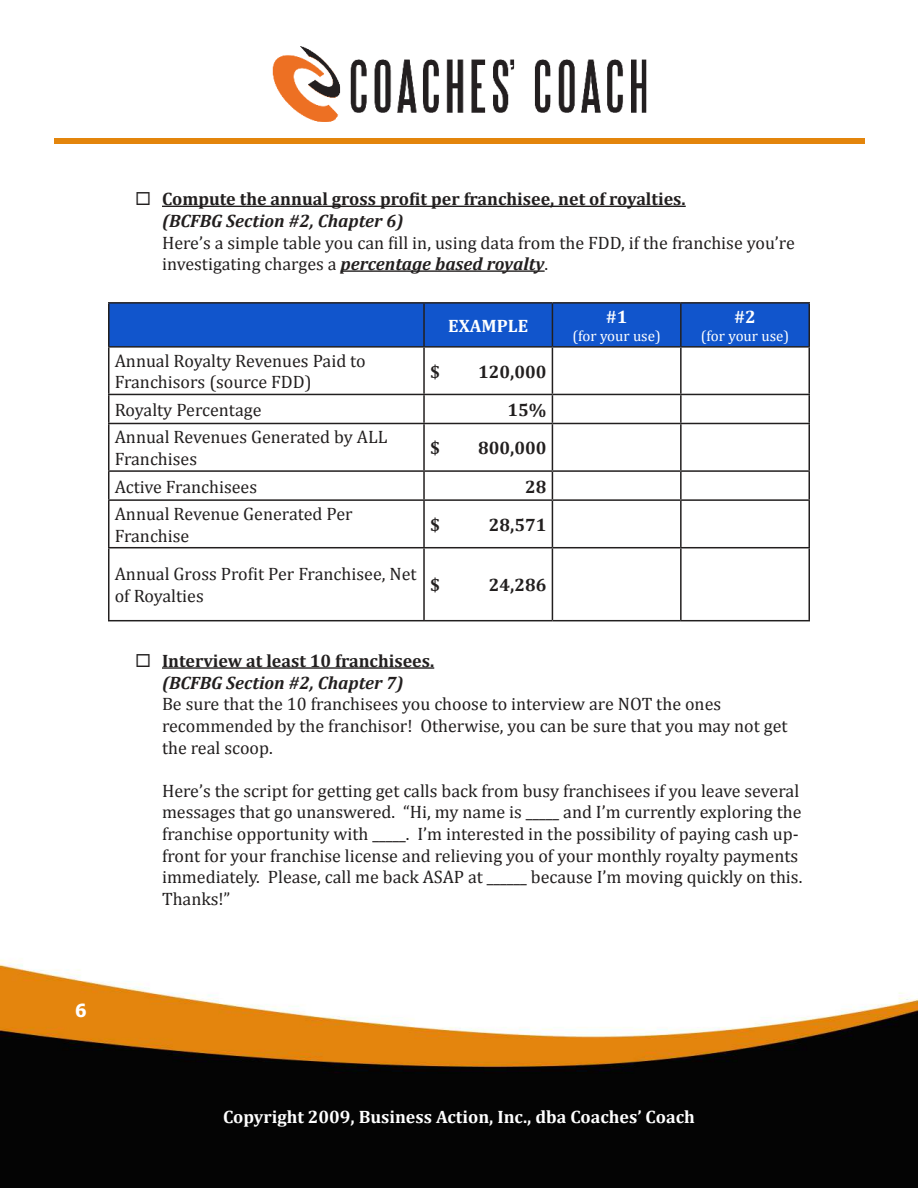
<style>
.page{position:relative;width:918px;height:1188px;background:#fff}
.page>*{position:absolute;margin:0;border:0;box-sizing:border-box;transform-origin:0 0}
.t1{font:18px/21.6px "Cambria";color:#221f1f}
.t2{font:700 18px/21.6px "Cambria";color:#221f1f}
.t3{font:700 18px "Cambria";color:#fff}
.t4{font:700 18px "Tahoma";color:#fff}
.t5{font:15px "Cambria";color:#fff}
.s1{font-style:italic}
.s2{font-weight:700;font-style:italic}
</style>
<div class="page">
<img style="left:0;top:138px;width:918px;height:1050px">
<div style="left:54px;top:138px;width:810px;height:5px;background:#e3850c"></div>
<img style="left:233px;top:46px;width:501px;height:122px">
<hr style="left:162px;top:206px;width:524px;height:1px;background:#221f1f">
<hr style="left:341px;top:270px;width:204px;height:2px;background:#221f1f">
<div style="left:110px;top:304px;width:699px;height:42px;background:#15c"></div>
<hr style="left:108px;top:302px;width:316px;height:2px;background:#221f1f">
<hr style="left:108px;top:304px;width:2px;height:42px;background:#221f1f">
<hr style="left:424px;top:302px;width:128px;height:2px;background:#221f1f">
<hr style="left:423px;top:304px;width:2px;height:42px;background:#221f1f">
<hr style="left:552px;top:302px;width:129px;height:2px;background:#221f1f">
<hr style="left:552px;top:304px;width:1px;height:42px;background:#221f1f">
<hr style="left:681px;top:302px;width:129px;height:2px;background:#221f1f">
<hr style="left:680px;top:304px;width:2px;height:42px;background:#221f1f">
<hr style="left:809px;top:304px;width:1px;height:42px;background:#221f1f">
<hr style="left:108px;top:346px;width:316px;height:2px;background:#221f1f">
<hr style="left:108px;top:348px;width:2px;height:46px;background:#221f1f">
<hr style="left:424px;top:346px;width:128px;height:2px;background:#221f1f">
<hr style="left:423px;top:348px;width:2px;height:46px;background:#221f1f">
<hr style="left:552px;top:346px;width:129px;height:2px;background:#221f1f">
<hr style="left:552px;top:348px;width:1px;height:46px;background:#221f1f">
<hr style="left:681px;top:346px;width:129px;height:2px;background:#221f1f">
<hr style="left:680px;top:348px;width:2px;height:46px;background:#221f1f">
<hr style="left:809px;top:348px;width:1px;height:46px;background:#221f1f">
<hr style="left:108px;top:394px;width:316px;height:1px;background:#221f1f">
<hr style="left:108px;top:395px;width:2px;height:28px;background:#221f1f">
<hr style="left:424px;top:394px;width:128px;height:1px;background:#221f1f">
<hr style="left:423px;top:395px;width:2px;height:28px;background:#221f1f">
<hr style="left:552px;top:394px;width:129px;height:1px;background:#221f1f">
<svg style="left:552px;top:395px;width:1px;height:28px"></svg>
<hr style="left:681px;top:394px;width:129px;height:1px;background:#221f1f">
<hr style="left:680px;top:395px;width:2px;height:28px;background:#221f1f">
<svg style="left:809px;top:395px;width:1px;height:28px"></svg>
<hr style="left:108px;top:423px;width:316px;height:1px;background:#221f1f">
<hr style="left:108px;top:424px;width:2px;height:46px;background:#221f1f">
<hr style="left:424px;top:423px;width:128px;height:1px;background:#221f1f">
<hr style="left:423px;top:424px;width:2px;height:46px;background:#221f1f">
<hr style="left:552px;top:423px;width:129px;height:1px;background:#221f1f">
<hr style="left:552px;top:424px;width:1px;height:46px;background:#221f1f">
<hr style="left:681px;top:423px;width:129px;height:1px;background:#221f1f">
<hr style="left:680px;top:424px;width:2px;height:46px;background:#221f1f">
<hr style="left:809px;top:424px;width:1px;height:46px;background:#221f1f">
<hr style="left:108px;top:470px;width:316px;height:2px;background:#221f1f">
<hr style="left:108px;top:472px;width:2px;height:27px;background:#221f1f">
<hr style="left:424px;top:470px;width:128px;height:2px;background:#221f1f">
<hr style="left:423px;top:472px;width:2px;height:27px;background:#221f1f">
<hr style="left:552px;top:470px;width:129px;height:2px;background:#221f1f">
<svg style="left:552px;top:472px;width:1px;height:27px"></svg>
<hr style="left:681px;top:470px;width:129px;height:2px;background:#221f1f">
<hr style="left:680px;top:472px;width:2px;height:27px;background:#221f1f">
<svg style="left:809px;top:472px;width:1px;height:27px"></svg>
<hr style="left:108px;top:499px;width:316px;height:2px;background:#221f1f">
<hr style="left:108px;top:501px;width:2px;height:46px;background:#221f1f">
<hr style="left:424px;top:499px;width:128px;height:2px;background:#221f1f">
<hr style="left:423px;top:501px;width:2px;height:46px;background:#221f1f">
<hr style="left:552px;top:499px;width:129px;height:2px;background:#221f1f">
<hr style="left:552px;top:501px;width:1px;height:46px;background:#221f1f">
<hr style="left:681px;top:499px;width:129px;height:2px;background:#221f1f">
<hr style="left:680px;top:501px;width:2px;height:46px;background:#221f1f">
<hr style="left:809px;top:501px;width:1px;height:46px;background:#221f1f">
<hr style="left:108px;top:547px;width:316px;height:1px;background:#221f1f">
<hr style="left:108px;top:548px;width:2px;height:72px;background:#221f1f">
<hr style="left:424px;top:547px;width:128px;height:1px;background:#221f1f">
<hr style="left:423px;top:548px;width:2px;height:72px;background:#221f1f">
<hr style="left:552px;top:547px;width:129px;height:1px;background:#221f1f">
<hr style="left:552px;top:548px;width:1px;height:72px;background:#221f1f">
<hr style="left:681px;top:547px;width:129px;height:1px;background:#221f1f">
<hr style="left:680px;top:548px;width:2px;height:72px;background:#221f1f">
<hr style="left:809px;top:548px;width:1px;height:72px;background:#221f1f">
<hr style="left:108px;top:620px;width:316px;height:1px;background:#221f1f">
<hr style="left:424px;top:620px;width:128px;height:1px;background:#221f1f">
<hr style="left:552px;top:620px;width:129px;height:1px;background:#221f1f">
<hr style="left:681px;top:620px;width:129px;height:1px;background:#221f1f">
<hr style="left:162px;top:667px;width:272px;height:2px;background:#221f1f">
<svg style="left:151px;top:205px;width:18px;height:1px"></svg>
<svg style="left:151px;top:667px;width:18px;height:1px"></svg>
<p class="t2" style="left:162px;top:188px;width:525px;text-indent:-27px">◻ Compute the annual gross profit per franchisee, net of royalties. <span class="s1">(BCFBG Section #2, Chapter 6)</span></p>
<p class="t1" style="left:162px;top:232px;width:634px">Here’s a simple table you can fill in, using data from the FDD, if the franchise you’re investigating charges a <span class="s2">percentage based royalty</span>.</p>
<p class="t3" style="left:448px;top:319px;width:81px">EXAMPLE</p>
<p class="t1" style="left:115px;top:351px;width:253px">Annual Royalty Revenues Paid to<br>Franchisors (source FDD)</p>
<p class="t2" style="left:430px;top:360px;width:11px">$</p>
<p class="t2" style="left:478px;top:360px;width:70px">120,000</p>
<p class="t1" style="left:115px;top:400px;width:148px">Royalty Percentage</p>
<p class="t2" style="left:508px;top:401px;width:40px">15%</p>
<p class="t1" style="left:115px;top:428px;width:274px">Annual Revenues Generated by ALL<br>Franchises</p>
<p class="t2" style="left:430px;top:437px;width:11px">$</p>
<p class="t2" style="left:478px;top:437px;width:70px">800,000</p>
<p class="t1" style="left:115px;top:477px;width:144px">Active Franchisees</p>
<p class="t2" style="left:525px;top:477px;width:23px">28</p>
<p class="t1" style="left:115px;top:505px;width:239px">Annual Revenue Generated Per<br>Franchise</p>
<p class="t2" style="left:430px;top:513px;width:11px">$</p>
<p class="t2" style="left:489px;top:513px;width:59px">28,571</p>
<p class="t1" style="left:115px;top:563px;width:303px">Annual Gross Profit Per Franchisee, Net of Royalties</p>
<p class="t2" style="left:430px;top:574px;width:11px">$</p>
<p class="t2" style="left:489px;top:574px;width:59px">24,286</p>
<p class="t3" style="left:606px;top:310px;width:23px">#1</p>
<p class="t5" style="left:572px;top:330px;width:90px">(for your use)</p>
<p class="t3" style="left:734px;top:310px;width:23px">#2</p>
<p class="t5" style="left:701px;top:330px;width:90px">(for your use)</p>
<p class="t2" style="left:135px;top:652px;width:301px;text-align:center">◻ Interview at least 10 franchisees. <span class="s1">(BCFBG Section #2, Chapter 7)</span></p>
<p class="t1" style="left:162px;top:695px;width:627px">Be sure that the 10 franchisees you choose to interview are NOT the ones recommended by the franchisor! Otherwise, you can be sure that you may not get the real scoop.</p>
<p class="t1" style="left:162px;top:781px;width:642px">Here’s the script for getting get calls back from busy franchisees if you leave several messages that go unanswered. “Hi, my name is _____ and I’m currently exploring the franchise opportunity with _____. I’m interested in the possibility of paying cash up&shy;front for your franchise license and relieving you of your monthly royalty payments immediately. Please, call me back ASAP at ______ because I’m moving quickly on this.<br>Thanks!”</p>
<p class="t4" style="left:75px;top:1001px;width:13px">6</p>
<p class="t3" style="left:223px;top:1111px;width:473px">Copyright 2009, Business Action, Inc., dba Coaches’ Coach</p>
</div>
